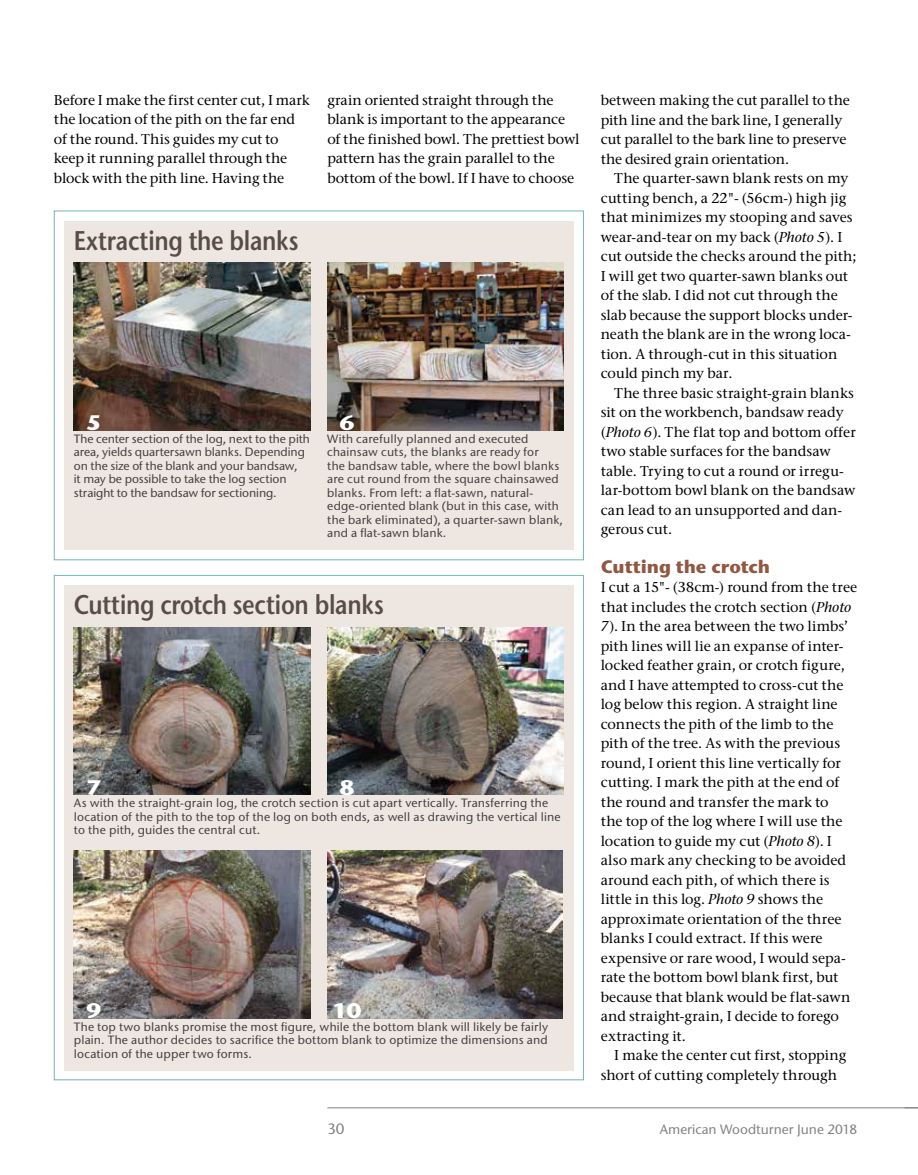
<style>
.page{position:relative;width:918px;height:1175px;background:#fff}
.page>*{position:absolute;margin:0;border:0;box-sizing:border-box;transform-origin:0 0}
.t1{font:600 27px "Stone Sans ITC Pro";letter-spacing:-.015em;color:#584b48;scale:.85 1}
.t2{font:700 21px "Stone Sans ITC Pro";color:#fff;scale:1.1 1}
.t3{font:700 18px "Stone Sans ITC Pro";letter-spacing:-.005em;color:#905843}
.t4{font:500 15px "Stone Sans ITC Pro";color:#808285}
.t5{font:500 14.25px/19.5px "Stone Serif ITC Pro";color:#000}
.t6{font:500 13.5px "Stone Sans ITC Pro";color:#808285}
.t7{font:500 12px/13.5px "Stone Sans ITC Pro";letter-spacing:.01em;color:#414042}
.s1{font-style:italic}
</style>
<div class="page">
<hr style="left:327px;top:1107px;width:591px;height:1px;background:#808285">
<div style="left:64px;top:585px;width:509px;height:485px;background:#eee6e0"></div>
<img style="left:327px;top:627px;width:236px;height:167px">
<img style="left:327px;top:851px;width:236px;height:167px">
<img style="left:74px;top:627px;width:236px;height:167px">
<img style="left:74px;top:850px;width:236px;height:168px">
<div style="left:64px;top:221px;width:509px;height:328px;background:#eee6e0"></div>
<img style="left:327px;top:263px;width:236px;height:167px">
<img style="left:74px;top:263px;width:236px;height:167px">
<p class="t5" style="left:54px;top:90px;width:257px">Before I make the first center cut, I mark the location of the pith on the far end of the round. This guides my cut to keep it running parallel through the block with the pith line. Having the</p>
<p class="t5" style="left:327px;top:90px;width:254px">grain oriented straight through the blank is important to the appearance of the finished bowl. The prettiest bowl pattern has the grain parallel to the bottom of the bowl. If I have to choose</p>
<h1 class="t1" style="left:74px;top:223px;width:266px">Extracting the blanks</h1>
<h2 class="t2" style="left:86px;top:409px;width:16px">5</h2>
<h2 class="t2" style="left:339px;top:409px;width:16px">6</h2>
<p class="t7" style="left:74px;top:432px;width:238px">The center section of the log, next to the pith area, yields quartersawn blanks. Depending on the size of the blank and your bandsaw,<br>it may be possible to take the log section straight to the bandsaw for sectioning.</p>
<p class="t7" style="left:327px;top:432px;width:237px">With carefully planned and executed chainsaw cuts, the blanks are ready for<br>the bandsaw table, where the bowl blanks are cut round from the square chainsawed blanks. From left: a flat-sawn, natural&shy;edge-oriented blank (but in this case, with the bark eliminated), a quarter-sawn blank, and a flat-sawn blank.</p>
<h1 class="t1" style="left:74px;top:588px;width:366px">Cutting crotch section blanks</h1>
<h2 class="t2" style="left:86px;top:773px;width:16px">7</h2>
<h2 class="t2" style="left:339px;top:773px;width:16px">8</h2>
<p class="t7" style="left:74px;top:796px;width:488px">As with the straight-grain log, the crotch section is cut apart vertically. Transferring the location of the pith to the top of the log on both ends, as well as drawing the vertical line to the pith, guides the central cut.</p>
<h2 class="t2" style="left:86px;top:997px;width:16px">9</h2>
<h2 class="t2" style="left:332px;top:997px;width:29px">10</h2>
<p class="t7" style="left:74px;top:1019px;width:476px;text-align:justify">The top two blanks promise the most figure, while the bottom blank will likely be fairly plain. The author decides to sacrifice the bottom blank to optimize the dimensions and location of the upper two forms.</p>
<p class="t5" style="left:601px;top:90px;width:251px">between making the cut parallel to the pith line and the bark line, I generally cut parallel to the bark line to preserve the desired grain orientation.</p>
<p class="t5" style="left:601px;top:168px;width:257px;text-indent:13px">The quarter-sawn blank rests on my cutting bench, a 22"- (56cm-) high jig that minimizes my stooping and saves wear-and-tear on my back (<span class="s1">Photo 5</span>). I cut outside the checks around the pith; I will get two quarter-sawn blanks out of the slab. I did not cut through the slab because the support blocks under&shy;neath the blank are in the wrong loca&shy;tion. A through-cut in this situation could pinch my bar.</p>
<p class="t5" style="left:601px;top:383px;width:257px;text-indent:13px">The three basic straight-grain blanks sit on the workbench, bandsaw ready (<span class="s1">Photo 6</span>). The flat top and bottom offer two stable surfaces for the bandsaw table. Trying to cut a round or irregu&shy;lar-bottom bowl blank on the bandsaw can lead to an unsupported and dan&shy;gerous cut.</p>
<p class="t3" style="left:601px;top:555px;width:171px">Cutting the crotch</p>
<p class="t5" style="left:601px;top:578px;width:258px">I cut a 15"- (38cm-) round from the tree that includes the crotch section (<span class="s1">Photo 7</span>). In the area between the two limbs’ pith lines will lie an expanse of inter&shy;locked feather grain, or crotch figure, and I have attempted to cross-cut the log below this region. A straight line connects the pith of the limb to the pith of the tree. As with the previous round, I orient this line vertically for cutting. I mark the pith at the end of the round and transfer the mark to<br>the top of the log where I will use the location to guide my cut (<span class="s1">Photo 8</span>). I also mark any checking to be avoided around each pith, of which there is little in this log. <span class="s1">Photo 9</span> shows the approximate orientation of the three blanks I could extract. If this were expensive or rare wood, I would sepa&shy;rate the bottom bowl blank first, but because that blank would be flat-sawn and straight-grain, I decide to forego extracting it.</p>
<p class="t5" style="left:601px;top:1045px;width:247px;text-indent:13px">I make the center cut first, stopping short of cutting completely through</p>
<p class="t4" style="left:327px;top:1119px;width:19px">30</p>
<p class="t6" style="left:660px;top:1120px;width:199px">American Woodturner June 2018</p>
</div>
